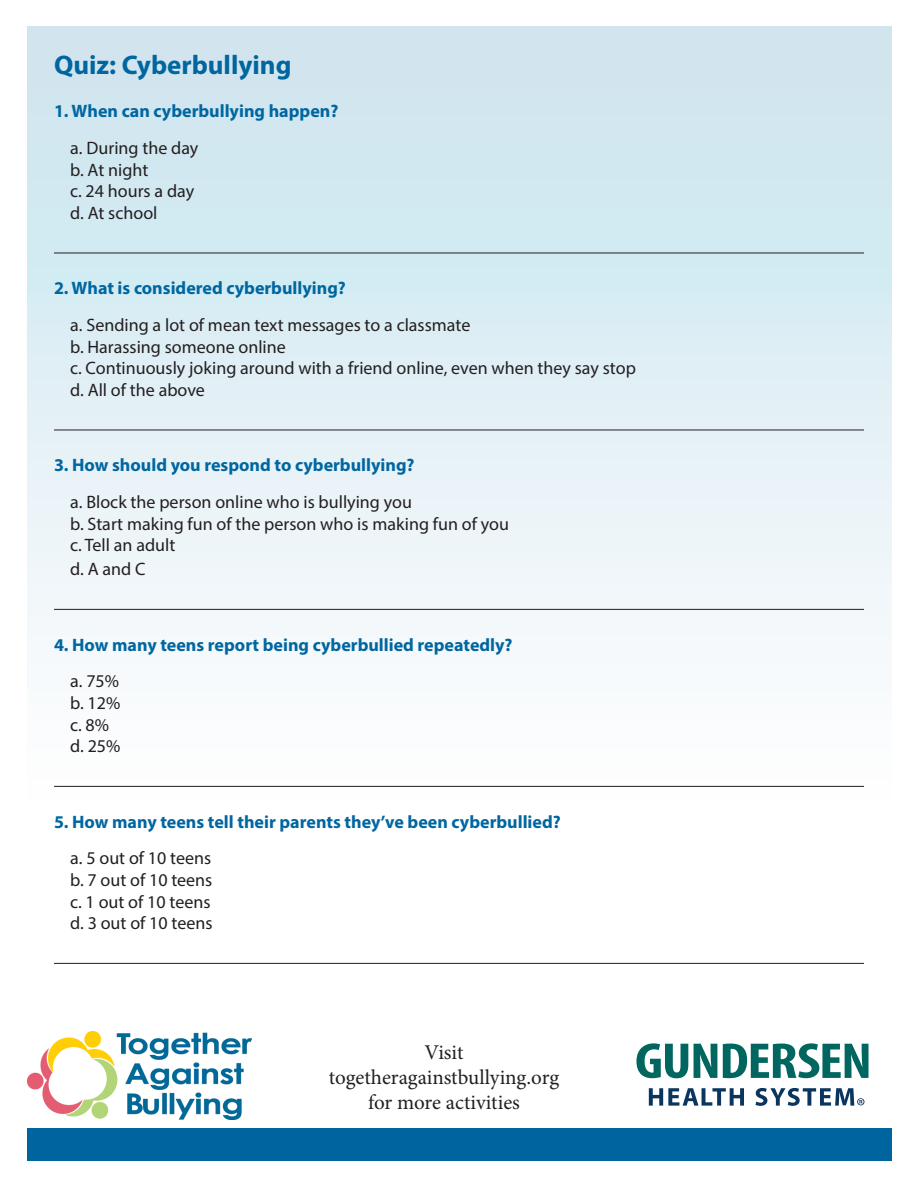
<style>
.page{position:relative;width:918px;height:1188px;background:#fff}
.page>*{position:absolute;margin:0;border:0;box-sizing:border-box;transform-origin:0 0}
.t1{font:700 27px "Myriad Pro";color:#0066a0}
.t2{font:21px "Minion Pro";letter-spacing:-.005em;color:#231f20}
.t3{font:18px "Myriad Pro";color:#231f20}
.t4{font:700 18px "Myriad Pro";color:#0066a0}
</style>
<div class="page">
<div style="left:28px;top:26px;width:864px;height:777px;background:linear-gradient(to bottom,#c9e3ed,#fefefe)"></div>
<svg style="left:649px;top:1088px;width:95px;height:18px"></svg>
<svg style="left:636px;top:1043px;width:52px;height:35px"></svg>
<svg style="left:694px;top:1044px;width:23px;height:34px"></svg>
<svg style="left:723px;top:1043px;width:146px;height:35px"></svg>
<svg style="left:755px;top:1088px;width:109px;height:18px"></svg>
<div style="left:28px;top:1128px;width:864px;height:32px;background:#00659f"></div>
<img style="left:28px;top:1031px;width:224px;height:89px">
<hr style="left:54px;top:253px;width:810px;height:1px;background:#231f20">
<hr style="left:54px;top:430px;width:810px;height:1px;background:#231f20">
<hr style="left:54px;top:609px;width:810px;height:1px;background:#231f20">
<hr style="left:54px;top:786px;width:810px;height:1px;background:#231f20">
<hr style="left:54px;top:963px;width:810px;height:1px;background:#231f20">
<p class="t1" style="left:54px;top:48px;width:239px">Quiz: Cyberbullying</p>
<p class="t4" style="left:54px;top:100px;width:286px">1. When can cyberbullying happen?</p>
<p class="t3" style="left:70px;top:137px;width:130px">a. During the day</p>
<p class="t3" style="left:70px;top:159px;width:80px">b. At night</p>
<p class="t3" style="left:70px;top:180px;width:125px">c. 24 hours a day</p>
<p class="t3" style="left:70px;top:202px;width:89px">d. At school</p>
<p class="t4" style="left:54px;top:277px;width:293px">2. What is considered cyberbullying?</p>
<p class="t3" style="left:70px;top:314px;width:402px">a. Sending a lot of mean text messages to a classmate</p>
<p class="t3" style="left:70px;top:336px;width:217px">b. Harassing someone online</p>
<p class="t3" style="left:70px;top:357px;width:567px">c. Continuously joking around with a friend online, even when they say stop</p>
<p class="t3" style="left:70px;top:379px;width:136px">d. All of the above</p>
<p class="t4" style="left:54px;top:454px;width:362px">3. How should you respond to cyberbullying?</p>
<p class="t3" style="left:70px;top:491px;width:343px">a. Block the person online who is bullying you</p>
<p class="t3" style="left:70px;top:513px;width:440px">b. Start making fun of the person who is making fun of you</p>
<p class="t3" style="left:70px;top:534px;width:107px">c. Tell an adult</p>
<p class="t3" style="left:70px;top:558px;width:77px">d. A and C</p>
<p class="t4" style="left:54px;top:633px;width:460px">4. How many teens report being cyberbullied repeatedly?</p>
<p class="t3" style="left:70px;top:670px;width:50px">a. 75%</p>
<p class="t3" style="left:70px;top:692px;width:52px">b. 12%</p>
<p class="t3" style="left:70px;top:714px;width:40px">c. 8%</p>
<p class="t3" style="left:70px;top:735px;width:52px">d. 25%</p>
<p class="t4" style="left:54px;top:810px;width:508px">5. How many teens tell their parents they’ve been cyberbullied?</p>
<p class="t3" style="left:70px;top:847px;width:143px">a. 5 out of 10 teens</p>
<p class="t3" style="left:70px;top:869px;width:144px">b. 7 out of 10 teens</p>
<p class="t3" style="left:70px;top:891px;width:142px">c. 1 out of 10 teens</p>
<p class="t3" style="left:70px;top:912px;width:144px">d. 3 out of 10 teens</p>
<p class="t2" style="left:425px;top:1038px;width:40px">Visit</p>
<p class="t2" style="left:329px;top:1063px;width:232px">togetheragainstbullying.org</p>
<p class="t2" style="left:368px;top:1088px;width:153px">for more activities</p>
</div>
